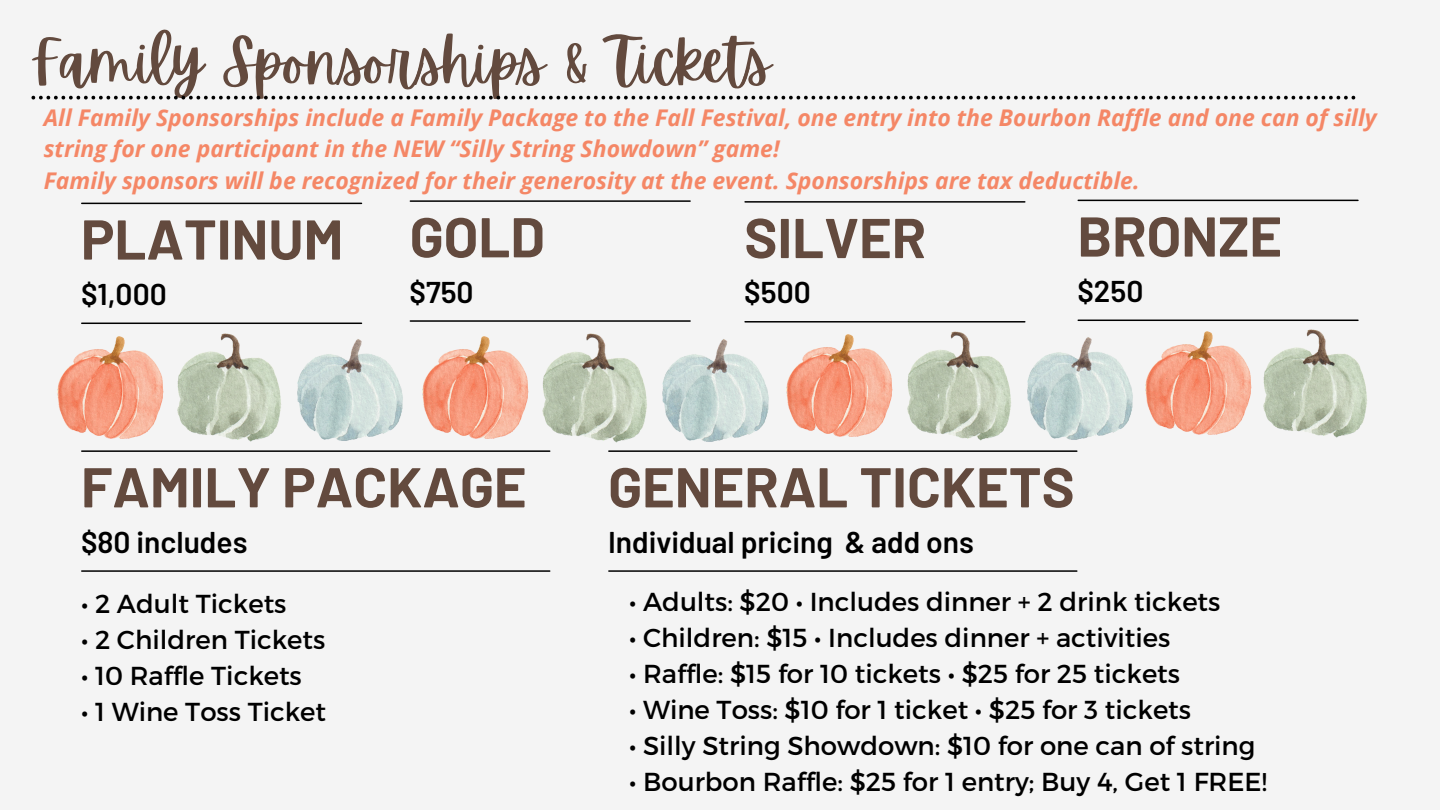
<style>
.page{position:relative;width:1440px;height:810px;background:#f4f4f4}
.page>*{position:absolute;margin:0;border:0;box-sizing:border-box;transform-origin:0 0}
.t1{font:61px "Apricots";color:#634a3e}
.t2{font:700 56px "Barlow";color:#634a3e}
.t3{font:600 30px "Barlow";color:#000}
.t4{font:26px "Montserrat";color:#000}
.t5{font:italic 700 23px/31.5px "Open Sans";color:#f48766}
</style>
<div class="page">
<hr style="left:82px;top:203px;width:280px;height:1px;background:#000">
<hr style="left:82px;top:323px;width:280px;height:1px;background:#000">
<hr style="left:410px;top:200px;width:280px;height:2px;background:#000">
<hr style="left:410px;top:320px;width:280px;height:2px;background:#000">
<hr style="left:745px;top:201px;width:280px;height:2px;background:#000">
<hr style="left:745px;top:321px;width:280px;height:2px;background:#000">
<hr style="left:1078px;top:200px;width:280px;height:1px;background:#000">
<hr style="left:1078px;top:320px;width:280px;height:1px;background:#000">
<hr style="left:82px;top:450px;width:468px;height:2px;background:#000">
<hr style="left:82px;top:570px;width:468px;height:2px;background:#000">
<hr style="left:609px;top:450px;width:468px;height:2px;background:#000">
<hr style="left:609px;top:570px;width:468px;height:2px;background:#000">
<svg style="left:31px;top:96px;width:1324px;height:4px"></svg>
<img style="left:299px;top:339px;width:115px;height:113px">
<img style="left:57px;top:336px;width:99px;height:103px">
<img style="left:156px;top:322px;width:143px;height:130px">
<img style="left:664px;top:339px;width:115px;height:113px">
<img style="left:422px;top:336px;width:100px;height:103px">
<img style="left:522px;top:321px;width:142px;height:131px">
<img style="left:1029px;top:337px;width:104px;height:115px">
<img style="left:786px;top:334px;width:100px;height:103px">
<img style="left:886px;top:321px;width:143px;height:131px">
<img style="left:1145px;top:331px;width:97px;height:104px">
<img style="left:1242px;top:319px;width:125px;height:119px">
<p class="t1" style="left:31px;top:27px;width:741px">Family Sponsorships &amp; Tickets</p>
<p class="t5" style="left:44px;top:101px;width:1335px">All Family Sponsorships include a Family Package to the Fall Festival, one entry into the Bourbon Raffle and one can of silly string for one participant in the NEW “Silly String Showdown” game!</p>
<p class="t5" style="left:44px;top:164px;width:1097px">Family sponsors will be recognized for their generosity at the event. Sponsorships are tax deductible.</p>
<p class="t2" style="left:410px;top:201px;width:137px">GOLD</p>
<p class="t3" style="left:410px;top:273px;width:66px">$750</p>
<p class="t2" style="left:744px;top:202px;width:183px">SILVER</p>
<p class="t2" style="left:1077px;top:201px;width:206px">BRONZE</p>
<p class="t3" style="left:1077px;top:272px;width:67px">$250</p>
<p class="t2" style="left:81px;top:204px;width:264px">PLATINUM</p>
<p class="t3" style="left:81px;top:275px;width:87px">$1,000</p>
<p class="t3" style="left:744px;top:273px;width:68px">$500</p>
<p class="t2" style="left:81px;top:451px;width:447px">FAMILY PACKAGE</p>
<p class="t3" style="left:81px;top:523px;width:168px">$80 includes</p>
<p class="t4" style="left:81px;top:587px;width:207px">• 2 Adult Tickets</p>
<p class="t4" style="left:81px;top:623px;width:246px">• 2 Children Tickets</p>
<p class="t4" style="left:81px;top:659px;width:222px">• 10 Raffle Tickets</p>
<p class="t4" style="left:81px;top:695px;width:247px">• 1 Wine Toss Ticket</p>
<p class="t2" style="left:608px;top:451px;width:468px">GENERAL TICKETS</p>
<p class="t3" style="left:608px;top:523px;width:368px">Individual pricing &amp; add ons</p>
<p class="t4" style="left:629px;top:585px;width:593px">• Adults: $20 • Includes dinner + 2 drink tickets</p>
<p class="t4" style="left:629px;top:621px;width:543px">• Children: $15 • Includes dinner + activities</p>
<p class="t4" style="left:629px;top:657px;width:553px">• Raffle: $15 for 10 tickets • $25 for 25 tickets</p>
<p class="t4" style="left:629px;top:693px;width:564px">• Wine Toss: $10 for 1 ticket • $25 for 3 tickets</p>
<p class="t4" style="left:629px;top:729px;width:628px">• Silly String Showdown: $10 for one can of string</p>
<p class="t4" style="left:629px;top:765px;width:639px">• Bourbon Raffle: $25 for 1 entry; Buy 4, Get 1 FREE!</p>
</div>
